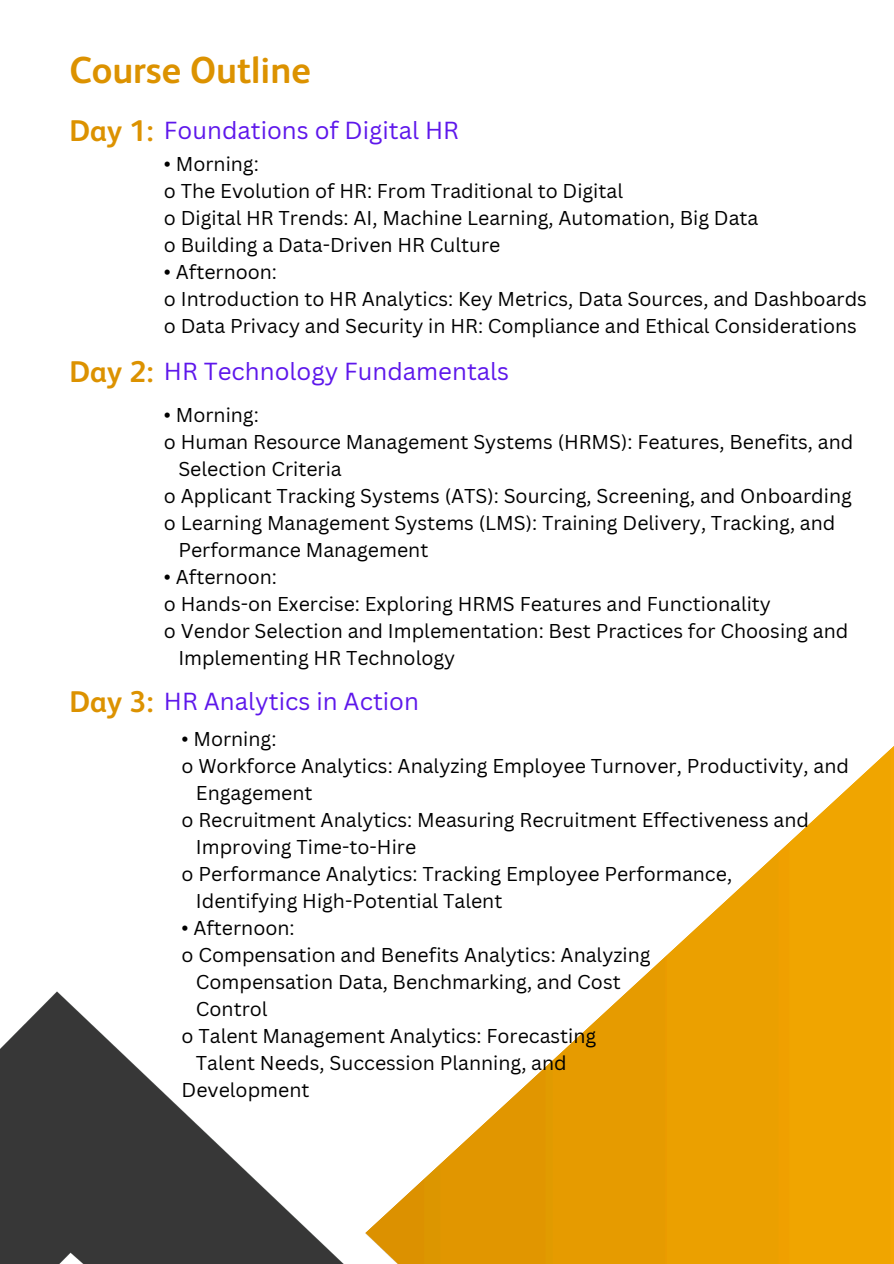
<style>
.page{position:relative;width:894px;height:1264px;background:#fff}
.page>*{position:absolute;margin:0;border:0;box-sizing:border-box;transform-origin:0 0}
.t1{font:700 37.5px "FS Albert Arabic";color:#dc9200}
.t2{font:700 30px "FS Albert Arabic";color:#dc9200}
.t3{font:24px "Canva Sans";color:#5e17eb}
.t4{font:19.5px "Canva Sans";color:#000}
</style>
<div class="page">
<img style="left:0;top:991px;width:893px;height:272px">
<svg style="left:164px;top:747px;width:729px;height:504px"></svg>
<p class="t1" style="left:69px;top:48px;width:243px">Course Outline</p>
<p class="t2" style="left:69px;top:113px;width:86px">Day 1:</p>
<p class="t3" style="left:164px;top:113px;width:296px">Foundations of Digital HR</p>
<p class="t4" style="left:164px;top:150px;width:96px">• Morning:</p>
<p class="t4" style="left:164px;top:177px;width:460px">o The Evolution of HR: From Traditional to Digital</p>
<p class="t4" style="left:164px;top:204px;width:595px">o Digital HR Trends: AI, Machine Learning, Automation, Big Data</p>
<h2 class="t4" style="left:164px;top:231px;width:338px">o Building a Data-Driven HR Culture</h2>
<h3 class="t4" style="left:164px;top:258px;width:115px">• Afternoon:</h3>
<p class="t4" style="left:164px;top:285px;width:704px">o Introduction to HR Analytics: Key Metrics, Data Sources, and Dashboards</p>
<p class="t4" style="left:164px;top:312px;width:694px">o Data Privacy and Security in HR: Compliance and Ethical Considerations</p>
<p class="t2" style="left:69px;top:353px;width:86px">Day 2:</p>
<p class="t3" style="left:164px;top:354px;width:346px">HR Technology Fundamentals</p>
<p class="t4" style="left:164px;top:401px;width:96px">• Morning:</p>
<p class="t4" style="left:164px;top:428px;width:690px">o Human Resource Management Systems (HRMS): Features, Benefits, and</p>
<p class="t4" style="left:178px;top:455px;width:165px">Selection Criteria</p>
<p class="t4" style="left:164px;top:482px;width:689px">o Applicant Tracking Systems (ATS): Sourcing, Screening, and Onboarding</p>
<p class="t4" style="left:164px;top:509px;width:672px">o Learning Management Systems (LMS): Training Delivery, Tracking, and</p>
<p class="t4" style="left:178px;top:536px;width:251px">Performance Management</p>
<p class="t4" style="left:164px;top:563px;width:115px">• Afternoon:</p>
<h3 class="t4" style="left:164px;top:590px;width:608px">o Hands-on Exercise: Exploring HRMS Features and Functionality</h3>
<p class="t4" style="left:164px;top:617px;width:685px">o Vendor Selection and Implementation: Best Practices for Choosing and</p>
<p class="t4" style="left:178px;top:644px;width:278px">Implementing HR Technology</p>
<p class="t2" style="left:69px;top:683px;width:86px">Day 3:</p>
<p class="t3" style="left:164px;top:684px;width:256px">HR Analytics in Action</p>
<p class="t4" style="left:181px;top:724px;width:96px">• Morning:</p>
<p class="t4" style="left:181px;top:751px;width:668px">o Workforce Analytics: Analyzing Employee Turnover, Productivity, and</p>
<p class="t4" style="left:196px;top:778px;width:118px">Engagement</p>
<p class="t4" style="left:181px;top:805px;width:628px">o Recruitment Analytics: Measuring Recruitment Effectiveness and</p>
<p class="t4" style="left:196px;top:832px;width:222px">Improving Time-to-Hire</p>
<p class="t4" style="left:181px;top:859px;width:552px">o Performance Analytics: Tracking Employee Performance,</p>
<p class="t4" style="left:196px;top:886px;width:308px">Identifying High-Potential Talent</p>
<p class="t4" style="left:181px;top:913px;width:115px">• Afternoon:</p>
<p class="t4" style="left:181px;top:940px;width:470px">o Compensation and Benefits Analytics: Analyzing</p>
<p class="t4" style="left:196px;top:967px;width:426px">Compensation Data, Benchmarking, and Cost</p>
<p class="t4" style="left:196px;top:994px;width:73px">Control</p>
<p class="t4" style="left:181px;top:1021px;width:416px">o Talent Management Analytics: Forecasting</p>
<p class="t4" style="left:196px;top:1048px;width:372px">Talent Needs, Succession Planning, and</p>
<p class="t4" style="left:181px;top:1075px;width:129px">Development</p>
</div>
